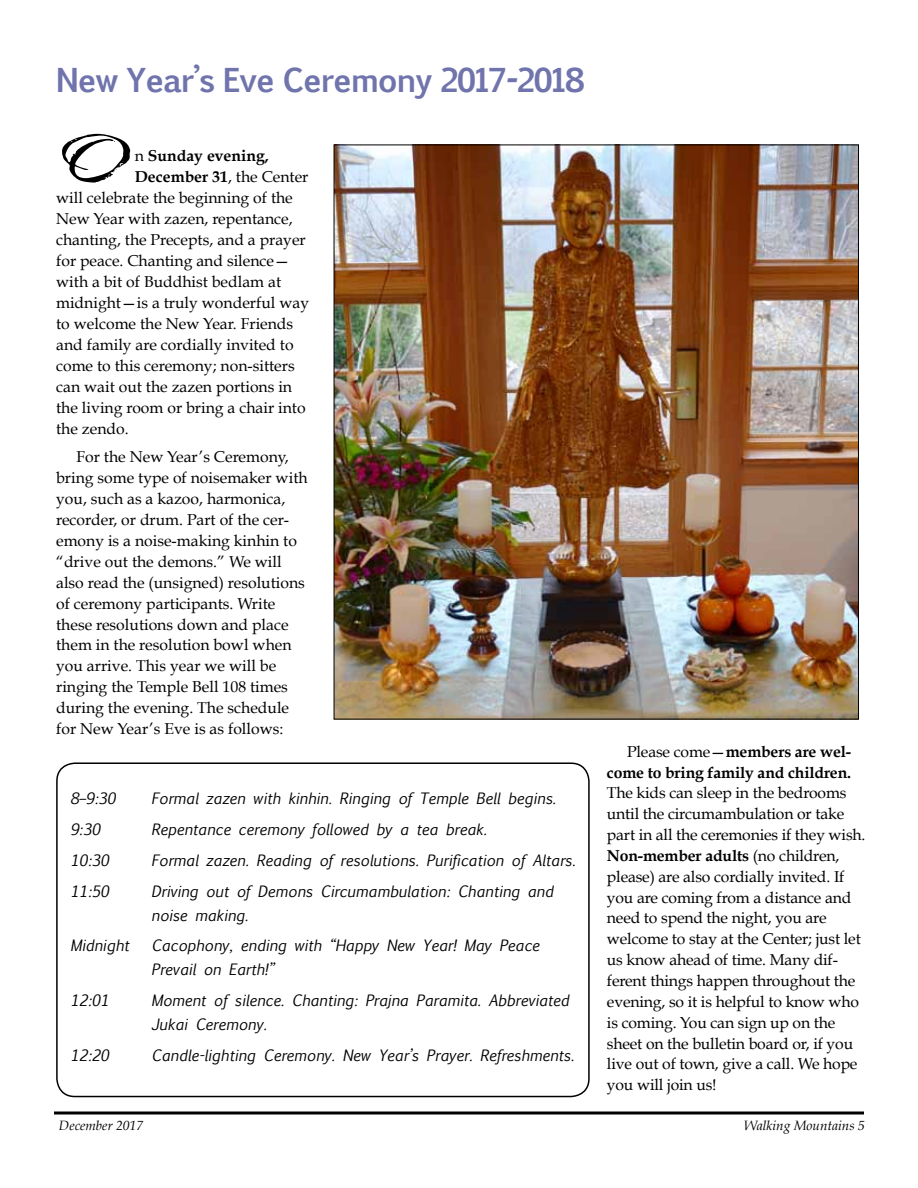
<style>
.page{position:relative;width:918px;height:1188px;background:#fff}
.page>*{position:absolute;margin:0;border:0;box-sizing:border-box;transform-origin:0 0}
.t1{font:82.65px "Arid ITC";color:#000}
.t2{font:700 31.5px "Euphemia UCAS";letter-spacing:-.04em;color:#7074ad}
.t3{font:15.75px/20.9px "Book Antiqua";color:#000}
.t4{font:700 15.75px/20.9px "Book Antiqua";letter-spacing:-.01em;color:#000;text-align:right}
.t5{font:italic 15px/24px "Euphemia UCAS";color:#000}
.t6{font:italic 13.5px "Book Antiqua";color:#000}
.s1{font-weight:400}
.s2{font-weight:700}
</style>
<div class="page">
<hr style="left:54px;top:1111px;width:810px;height:3px;background:#000">
<img style="left:336px;top:147px;width:521px;height:570px">
<div style="left:56px;top:762px;width:534px;height:335px;border:2px solid #000;border-radius:18px"></div>
<h2 class="t2" style="left:56px;top:56px;width:530px">New Year’s Eve Ceremony 2017-2018</h2>
<h1 class="t1" style="left:56px;top:116px;width:74px">O</h1>
<p class="t4" style="left:135px;top:145px;width:135px"><span class="s1">n</span> Sunday evening,</p>
<p class="t4" style="left:135px;top:166px;width:175px">December 31<span class="s1">, the Center</span></p>
<p class="t3" style="left:56px;top:187px;width:238px">will celebrate the beginning of the</p>
<p class="t3" style="left:56px;top:208px;width:238px">New Year with zazen, repentance,</p>
<p class="t3" style="left:56px;top:229px;width:251px">chanting, the Precepts, and a prayer</p>
<p class="t3" style="left:56px;top:250px;width:235px">for peace. Chanting and silence—</p>
<p class="t3" style="left:56px;top:271px;width:226px">with a bit of Buddhist bedlam at</p>
<p class="t3" style="left:56px;top:292px;width:255px">midnight—is a truly wonderful way</p>
<p class="t3" style="left:56px;top:313px;width:239px">to welcome the New Year. Friends</p>
<p class="t3" style="left:56px;top:334px;width:239px">and family are cordially invited to</p>
<p class="t3" style="left:56px;top:355px;width:240px">come to this ceremony; non-sitters</p>
<p class="t3" style="left:56px;top:376px;width:237px">can wait out the zazen portions in</p>
<p class="t3" style="left:56px;top:397px;width:251px">the living room or bring a chair into</p>
<p class="t3" style="left:56px;top:418px;width:74px">the zendo.</p>
<p class="t3" style="left:56px;top:446px;width:253px;text-indent:20px">For the New Year’s Ceremony, bring some type of noisemaker with you, such as a kazoo, harmonica, recorder, or drum. Part of the cer&shy;emony is a noise-making kinhin to “drive out the demons.” We will also read the (unsigned) resolutions of ceremony participants. Write these resolutions down and place them in the resolution bowl when you arrive. This year we will be ringing the Temple Bell 108 times during the evening. The schedule for New Year’s Eve is as follows:</p>
<p class="t5" style="left:70px;top:787px;width:47px">8–9:30</p>
<p class="t5" style="left:151px;top:787px;width:406px">Formal zazen with kinhin. Ringing of Temple Bell begins.</p>
<p class="t5" style="left:70px;top:817px;width:31px">9:30</p>
<p class="t5" style="left:151px;top:817px;width:337px">Repentance ceremony followed by a tea break.</p>
<p class="t5" style="left:70px;top:848px;width:40px">10:30</p>
<p class="t5" style="left:151px;top:848px;width:426px">Formal zazen. Reading of resolutions. Purification of Altars.</p>
<p class="t5" style="left:70px;top:879px;width:40px">11:50</p>
<p class="t5" style="left:151px;top:879px;width:404px">Driving out of Demons Circumambulation: Chanting and noise making.</p>
<p class="t5" style="left:70px;top:934px;width:60px">Midnight</p>
<p class="t5" style="left:151px;top:934px;width:390px">Cacophony, ending with “Happy New Year! May Peace<br>Prevail on Earth!”</p>
<p class="t5" style="left:70px;top:988px;width:40px">12:01</p>
<p class="t5" style="left:151px;top:988px;width:420px">Moment of silence. Chanting: Prajna Paramita. Abbreviated<br>Jukai Ceremony.</p>
<p class="t5" style="left:70px;top:1043px;width:40px">12:20</p>
<p class="t5" style="left:151px;top:1043px;width:424px">Candle-lighting Ceremony. New Year’s Prayer. Refreshments.</p>
<p class="t4" style="left:607px;top:741px;width:246px"><span class="s1">Please come—</span>members are wel&shy;come to bring family and children.</p>
<p class="t3" style="left:607px;top:783px;width:260px">The kids can sleep in the bedrooms until the circumambulation or take part in all the ceremonies if they wish.<br><span class="s2">Non-member adults</span> (no children, please) are also cordially invited. If you are coming from a distance and need to spend the night, you are welcome to stay at the Center; just let us know ahead of time. Many dif&shy;ferent things happen throughout the evening, so it is helpful to know who is coming. You can sign up on the sheet on the bulletin board or, if you live out of town, give a call. We hope you will join us!</p>
<p class="t6" style="left:59px;top:1118px;width:86px">December 2017</p>
<p class="t6" style="left:744px;top:1118px;width:122px">Walking Mountains 5</p>
</div>
